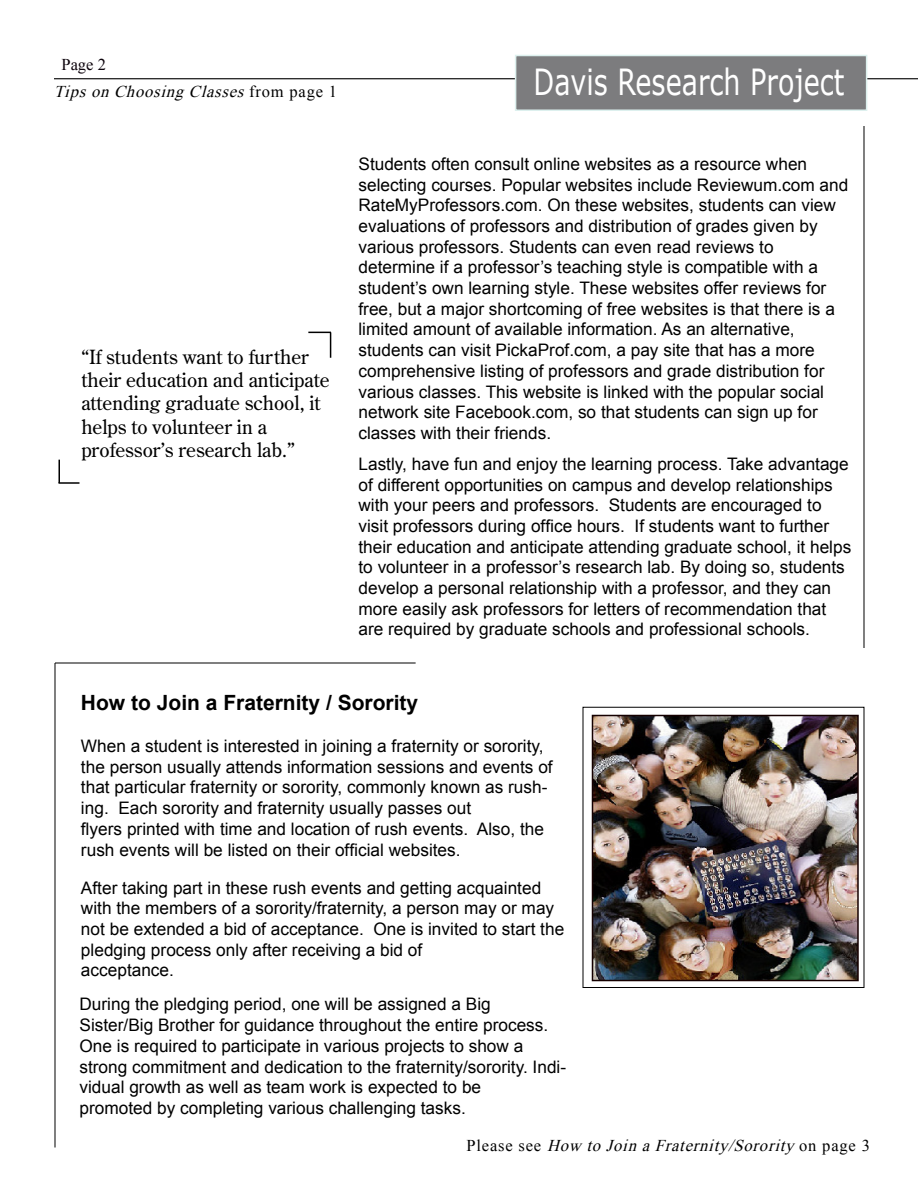
<style>
.page{position:relative;width:918px;height:1188px;background:#fff}
.page>*{position:absolute;margin:0;border:0;box-sizing:border-box;transform-origin:0 0}
.t1{font:36px "Verdana";color:#fff;scale:.75 1}
.t2{font:700 21px "Arial";color:#000}
.t3{font:19.5px/23.4px "Century Old Style Std";color:#000}
.t4{font:17.25px/20.7px "Arial";color:#000}
.t5{font:italic 16.5px/26.7px "Times New Roman";color:#000}
.s1{font-style:normal;color:#0d040c}
.s2{font-style:normal}
</style>
<div class="page">
<hr style="left:54px;top:78px;width:864px;height:1px;background:#000">
<div style="left:516px;top:56px;width:351px;height:54px;background:#7c7c7e"></div>
<div style="left:515px;top:55px;width:352px;height:56px;border:1px solid #ddf0ee"></div>
<img style="left:594px;top:717px;width:263px;height:262px">
<div style="left:592px;top:715px;width:267px;height:266px;border:1px solid #150000"></div>
<hr style="left:864px;top:126px;width:1px;height:522px;background:#000">
<hr style="left:55px;top:663px;width:361px;height:1px;background:#000">
<hr style="left:55px;top:663px;width:1px;height:485px;background:#000">
<svg style="left:308px;top:332px;width:23px;height:26px"></svg>
<hr style="left:58px;top:460px;width:2px;height:23px;background:#000">
<hr style="left:58px;top:482px;width:21px;height:2px;background:#000">
<p class="t5" style="left:54px;top:53px;width:285px;text-indent:8px"><span class="s1">Page 2<br></span>Tips on Choosing Classes <span class="s2">fr o m p a g e 1</span></p>
<h1 class="t1" style="left:534px;top:68px;width:416px">Davis Research Project</h1>
<p class="t3" style="left:81px;top:346px;width:250px">“If students want to further their education and anticipate attending graduate school, it helps to volunteer in a professor’s research lab.”</p>
<p class="t4" style="left:358px;top:155px;width:491px">Students often consult online websites as a resource when selecting courses. Popular websites include Reviewum.com and RateMyProfessors.com. On these websites, students can view evaluations of professors and distribution of grades given by various professors. Students can even read reviews to determine if a professor’s teaching style is compatible with a student’s own learning style. These websites offer reviews for free, but a major shortcoming of free websites is that there is a limited amount of available information. As an alternative, students can visit PickaProf.com, a pay site that has a more comprehensive listing of professors and grade distribution for various classes. This website is linked with the popular social network site Facebook.com, so that students can sign up for classes with their friends.</p>
<p class="t4" style="left:358px;top:455px;width:494px">Lastly, have fun and enjoy the learning process. Take advantage of different opportunities on campus and develop relationships with your peers and professors. Students are encouraged to visit professors during office hours. If students want to further their education and anticipate attending graduate school, it helps to volunteer in a professor’s research lab. By doing so, students develop a personal relationship with a professor, and they can more easily ask professors for letters of recommendation that are required by graduate schools and professional schools.</p>
<p class="t2" style="left:81px;top:694px;width:339px">How to Join a Fraternity / Sorority</p>
<p class="t4" style="left:81px;top:737px;width:473px">When a student is interested in joining a fraternity or sorority, the person usually attends information sessions and events of that particular fraternity or sorority, commonly known as rush&shy;ing. Each sorority and fraternity usually passes out<br>flyers printed with time and location of rush events. Also, the rush events will be listed on their official websites.</p>
<p class="t4" style="left:81px;top:878px;width:485px">After taking part in these rush events and getting acquainted with the members of a sorority/fraternity, a person may or may not be extended a bid of acceptance. One is invited to start the pledging process only after receiving a bid of<br>acceptance.</p>
<p class="t4" style="left:79px;top:995px;width:488px">During the pledging period, one will be assigned a Big Sister/Big Brother for guidance throughout the entire process.<br>One is required to participate in various projects to show a strong commitment and dedication to the fraternity/sorority. Indi&shy;vidual growth as well as team work is expected to be<br>promoted by completing various challenging tasks.</p>
<p class="t5" style="left:466px;top:1134px;width:405px"><span class="s2">P l e a s e s e e</span> How to Join a Fraternity/Sorority <span class="s2">o n p a g e 3</span></p>
</div>
